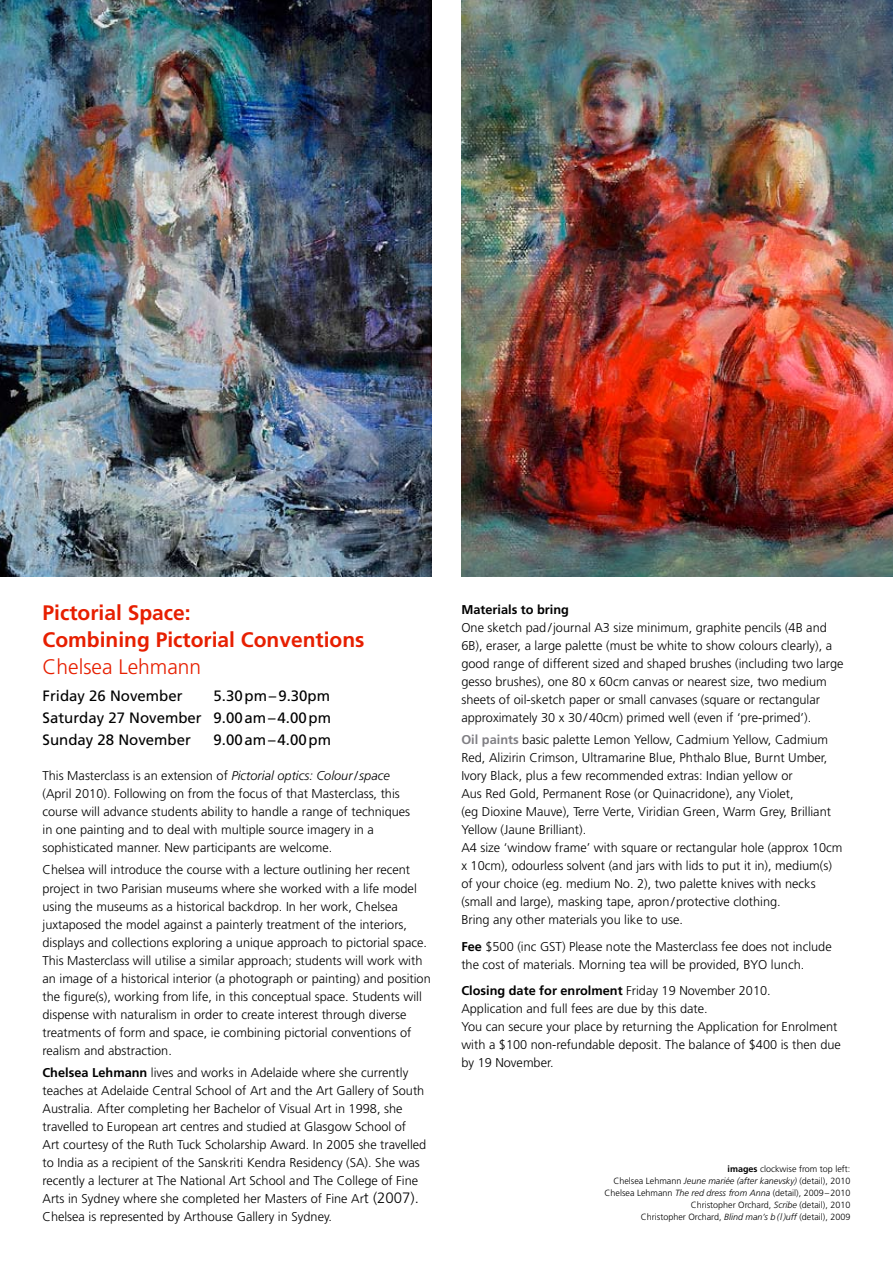
<style>
.page{position:relative;width:893px;height:1263px;background:#fff}
.page>*{position:absolute;margin:0;border:0;box-sizing:border-box;transform-origin:0 0}
.t1{font:700 21px/27px "Frutiger";color:#e71f01}
.t2{font:300 21px "Frutiger";color:#e71f01}
.t3{font:15px/22.2px "Frutiger";color:#000;text-align:justify}
.t4{font:300 12.75px/18px "Frutiger";color:#000}
.t5{font:700 12.75px "Frutiger";color:#000}
.t6{font:300 9px/12px "Frutiger";color:#000;text-align:right}
.s1{font-style:italic}
.s2{font-weight:700}
.s3{font-family:"Frutiger LT Std";font-size:15px}
.s4{font-weight:700;color:#807f84}
</style>
<div class="page">
<img style="left:0;top:0;width:432px;height:576px">
<img style="left:461px;top:0;width:432px;height:577px">
<h1 class="t1" style="left:43px;top:599px;width:324px">Pictorial Space:<br>Combining Pictorial Conventions</h1>
<h1 class="t2" style="left:43px;top:655px;width:160px">Chelsea Lehmann</h1>
<p class="t3" style="left:43px;top:684px;width:142px">Friday 26 November</p>
<p class="t3" style="left:43px;top:684px;width:290px;text-indent:171px">5.30pm–9.30pm Saturday 27 November 9.00am–4.00pm Sunday 28 November</p>
<p class="t3" style="left:214px;top:729px;width:119px">9.00am–4.00pm</p>
<p class="t4" style="left:43px;top:767px;width:369px">This Masterclass is an extension of <span class="s1">Pictorial optics: Colour/space </span>(April 2010). Following on from the focus of that Masterclass, this course will advance students ability to handle a range of techniques in one painting and to deal with multiple source imagery in a sophisticated manner. New participants are welcome.</p>
<p class="t4" style="left:43px;top:861px;width:390px">Chelsea will introduce the course with a lecture outlining her recent project in two Parisian museums where she worked with a life model using the museums as a historical backdrop. In her work, Chelsea juxtaposed the model against a painterly treatment of the interiors, displays and collections exploring a unique approach to pictorial space.<br>This Masterclass will utilise a similar approach; students will work with an image of a historical interior (a photograph or painting) and position the figure(s), working from life, in this conceptual space. Students will dispense with naturalism in order to create interest through diverse treatments of form and space, ie combining pictorial conventions of realism and abstraction.</p>
<p class="t4" style="left:43px;top:1063px;width:385px"><span class="s2">Chelsea Lehmann</span> lives and works in Adelaide where she currently teaches at Adelaide Central School of Art and the Art Gallery of South Australia. After completing her Bachelor of Visual Art in 1998, she travelled to European art centres and studied at Glasgow School of Art courtesy of the Ruth Tuck Scholarship Award. In 2005 she travelled to India as a recipient of the Sanskriti Kendra Residency (SA). She was recently a lecturer at The National Art School and The College of Fine Arts in Sydney where she completed her Masters of Fine Ar<span class="s3">t (2007).<br></span>Chelsea is represented by Arthouse Gallery in Sydney.</p>
<p class="t5" style="left:461px;top:602px;width:109px">Materials to bring</p>
<p class="t4" style="left:461px;top:618px;width:384px">One sketch pad/journal A3 size minimum, graphite pencils (4B and 6B), eraser, a large palette (must be white to show colours clearly), a good range of different sized and shaped brushes (including two large gesso brushes), one 80 x 60cm canvas or nearest size, two medium sheets of oil-sketch paper or small canvases (square or rectangular approximately 30 x 30/40cm) primed well (even if ‘pre-primed’).</p>
<p class="t4" style="left:461px;top:731px;width:383px"><span class="s4">Oil paints</span> basic palette Lemon Yellow, Cadmium Yellow, Cadmium Red, Alizirin Crimson, Ultramarine Blue, Phthalo Blue, Burnt Umber, Ivory Black, plus a few recommended extras: Indian yellow or<br>Aus Red Gold, Permanent Rose (or Quinacridone), any Violet,<br>(eg Dioxine Mauve), Terre Verte, Viridian Green, Warm Grey, Brilliant Yellow (Jaune Brilliant).<br>A4 size ‘window frame’ with square or rectangular hole (approx 10cm x 10cm), odourless solvent (and jars with lids to put it in), medium(s) of your choice (eg. medium No. 2), two palette knives with necks (small and large), masking tape, apron/protective clothing.<br>Bring any other materials you like to use.</p>
<p class="t4" style="left:461px;top:937px;width:372px"><span class="s2">Fee</span> $500 (inc GST) Please note the Masterclass fee does not include the cost of materials. Morning tea will be provided, BYO lunch.</p>
<p class="t4" style="left:461px;top:982px;width:381px"><span class="s2">Closing date for enrolment</span> Friday 19 November 2010.<br>Application and full fees are due by this date.<br>You can secure your place by returning the Application for Enrolment with a $100 non-refundable deposit. The balance of $400 is then due by 19 November.</p>
<p class="t6" style="left:605px;top:1163px;width:247px"><span class="s2">images</span> clockwise from top left:<br>Chelsea Lehmann <span class="s1">Jeune mariée (after kanevsky)</span> (detail), 2010<br>Chelsea Lehmann <span class="s1">The red dress from Anna</span> (detail), 2009–2010<br>Christopher Orchard, <span class="s1">Scribe</span> (detail), 2010<br>Christopher Orchard, <span class="s1">Blind man’s b(l)uff</span> (detail), 2009</p>
</div>
